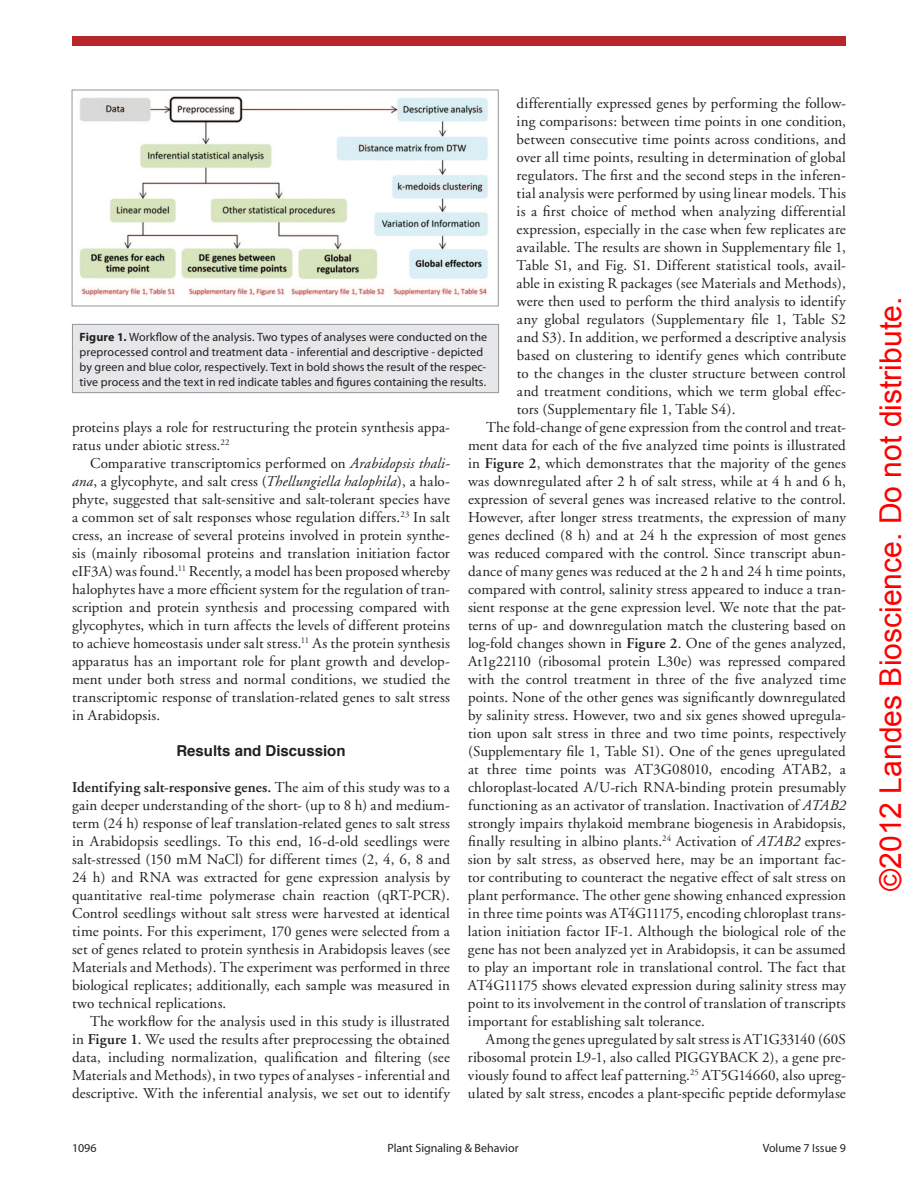
<style>
.page{position:relative;width:918px;height:1188px;background:#fff}
.page>*{position:absolute;margin:0;border:0;box-sizing:border-box;transform-origin:0 0}
.t1{font:30.15px "Arial";color:#f00}
.t2{font:15px/18px "Adobe Garamond";letter-spacing:.005em;color:#231f20;text-align:justify}
.t3{font:700 15px "Helvetica";color:#231f20}
.t4{font:12px/15px "Myriad Pro";letter-spacing:.01em;color:#231f20}
.s1{font-weight:600}
.s2{font-style:italic}
.s3{font-weight:700}
</style>
<div class="page">
<div style="left:72px;top:36px;width:774px;height:10px;background:#b7262b"></div>
<div style="left:72px;top:324px;width:427px;height:69px;background:#e6e7e9"></div>
<div style="left:72px;top:324px;width:427px;height:69px;border:1px solid #939598"></div>
<img style="left:79px;top:96px;width:409px;height:200px">
<div style="left:72px;top:90px;width:427px;height:216px;border:1px solid #939598"></div>
<p class="t2" style="left:517px;top:95px;width:331px">differentially expressed genes by performing the follow-</p>
<p class="t2" style="left:517px;top:113px;width:331px">ing comparisons: between time points in one condition,</p>
<p class="t2" style="left:517px;top:131px;width:331px">between consecutive time points across conditions, and</p>
<p class="t2" style="left:517px;top:149px;width:331px">over all time points, resulting in determination of global</p>
<p class="t2" style="left:517px;top:167px;width:331px">regulators. The first and the second steps in the inferen-</p>
<p class="t2" style="left:517px;top:185px;width:331px">tial analysis were performed by using linear models. This</p>
<p class="t2" style="left:517px;top:203px;width:331px">is a first choice of method when analyzing differential</p>
<p class="t2" style="left:517px;top:221px;width:331px">expression, especially in the case when few replicates are</p>
<p class="t2" style="left:517px;top:239px;width:331px">available. The results are shown in Supplementary file 1,</p>
<p class="t2" style="left:517px;top:257px;width:331px">Table S1, and Fig. S1. Different statistical tools, avail-</p>
<p class="t2" style="left:517px;top:275px;width:331px">able in existing R packages (see Materials and Methods),</p>
<p class="t2" style="left:517px;top:293px;width:330px">were then used to perform the third analysis to identify</p>
<p class="t2" style="left:517px;top:311px;width:331px">any global regulators (Supplementary file 1, Table S2</p>
<p class="t2" style="left:517px;top:329px;width:330px">and S3). In addition, we performed a descriptive analysis</p>
<p class="t2" style="left:517px;top:347px;width:331px">based on clustering to identify genes which contribute</p>
<p class="t2" style="left:517px;top:365px;width:330px">to the changes in the cluster structure between control</p>
<p class="t2" style="left:517px;top:383px;width:330px">and treatment conditions, which we term global effec-</p>
<p class="t2" style="left:517px;top:401px;width:220px">tors (Supplementary file 1, Table S4).</p>
<p class="t2" style="left:486px;top:419px;width:361px">The fold-change of gene expression from the control and treat-</p>
<p class="t2" style="left:468px;top:437px;width:379px">ment data for each of the five analyzed time points is illustrated</p>
<p class="t2" style="left:468px;top:455px;width:379px">in <span class="s1">Figure 2</span>, which demonstrates that the majority of the genes</p>
<p class="t2" style="left:468px;top:473px;width:379px">was downregulated after 2 h of salt stress, while at 4 h and 6 h,</p>
<p class="t2" style="left:468px;top:491px;width:379px">expression of several genes was increased relative to the control.</p>
<p class="t2" style="left:468px;top:509px;width:379px">However, after longer stress treatments, the expression of many</p>
<p class="t2" style="left:468px;top:527px;width:379px">genes declined (8 h) and at 24 h the expression of most genes</p>
<p class="t2" style="left:468px;top:545px;width:379px">was reduced compared with the control. Since transcript abun-</p>
<p class="t2" style="left:468px;top:563px;width:380px">dance of many genes was reduced at the 2 h and 24 h time points,</p>
<p class="t2" style="left:468px;top:581px;width:379px">compared with control, salinity stress appeared to induce a tran-</p>
<p class="t2" style="left:468px;top:599px;width:379px">sient response at the gene expression level. We note that the pat-</p>
<p class="t2" style="left:468px;top:617px;width:379px">terns of up- and downregulation match the clustering based on</p>
<p class="t2" style="left:468px;top:635px;width:379px">log-fold changes shown in <span class="s1">Figure 2</span>. One of the genes analyzed,</p>
<p class="t2" style="left:468px;top:653px;width:379px">At1g22110 (ribosomal protein L30e) was repressed compared</p>
<p class="t2" style="left:468px;top:671px;width:379px">with the control treatment in three of the five analyzed time</p>
<p class="t2" style="left:468px;top:689px;width:379px">points. None of the other genes was significantly downregulated</p>
<p class="t2" style="left:468px;top:707px;width:379px">by salinity stress. However, two and six genes showed upregula-</p>
<p class="t2" style="left:468px;top:725px;width:379px">tion upon salt stress in three and two time points, respectively</p>
<p class="t2" style="left:468px;top:743px;width:379px">(Supplementary file 1, Table S1). One of the genes upregulated</p>
<p class="t2" style="left:468px;top:761px;width:379px">at three time points was AT3G08010, encoding ATAB2, a</p>
<p class="t2" style="left:468px;top:779px;width:379px">chloroplast-located A/U-rich RNA-binding protein presumably</p>
<p class="t2" style="left:468px;top:797px;width:379px">functioning as an activator of translation. Inactivation of <span class="s2">ATAB2</span></p>
<p class="t2" style="left:468px;top:815px;width:379px">strongly impairs thylakoid membrane biogenesis in Arabidopsis,</p>
<p class="t2" style="left:468px;top:833px;width:379px">finally resulting in albino plants.<sup>24</sup> Activation of <span class="s2">ATAB2</span> expres-</p>
<p class="t2" style="left:468px;top:851px;width:379px">sion by salt stress, as observed here, may be an important fac-</p>
<p class="t2" style="left:468px;top:869px;width:379px">tor contributing to counteract the negative effect of salt stress on</p>
<p class="t2" style="left:468px;top:887px;width:379px">plant performance. The other gene showing enhanced expression</p>
<p class="t2" style="left:468px;top:905px;width:379px">in three time points was AT4G11175, encoding chloroplast trans-</p>
<p class="t2" style="left:468px;top:923px;width:379px">lation initiation factor IF-1. Although the biological role of the</p>
<p class="t2" style="left:468px;top:941px;width:379px">gene has not been analyzed yet in Arabidopsis, it can be assumed</p>
<p class="t2" style="left:468px;top:959px;width:379px">to play an important role in translational control. The fact that</p>
<p class="t2" style="left:468px;top:977px;width:379px">AT4G11175 shows elevated expression during salinity stress may</p>
<p class="t2" style="left:468px;top:995px;width:379px">point to its involvement in the control of translation of transcripts</p>
<p class="t2" style="left:468px;top:1013px;width:238px">important for establishing salt tolerance.</p>
<p class="t2" style="left:486px;top:1031px;width:361px">Among the genes upregulated by salt stress is AT1G33140 (60S</p>
<p class="t2" style="left:468px;top:1049px;width:379px">ribosomal protein L9-1, also called PIGGYBACK 2), a gene pre-</p>
<p class="t2" style="left:468px;top:1067px;width:379px">viously found to affect leaf patterning.<sup>25</sup> AT5G14660, also upreg-</p>
<p class="t2" style="left:468px;top:1085px;width:379px">ulated by salt stress, encodes a plant-specific peptide deformylase</p>
<p class="t4" style="left:80px;top:329px;width:409px"><span class="s3">Figure 1.</span> Workflow of the analysis. two types of analyses were conducted on the preprocessed control and treatment data - inferential and descriptive - depicted by green and blue color, respectively. text in bold shows the result of the respec&shy;tive process and the text in red indicate tables and figures containing the results.</p>
<p class="t2" style="left:72px;top:419px;width:379px">proteins plays a role for restructuring the protein synthesis appa&shy;ratus under abiotic stress.<sup>22</sup></p>
<p class="t2" style="left:72px;top:455px;width:379px;text-indent:18px">Comparative transcriptomics performed on <span class="s2">Arabidopsis thali&shy;ana</span>, a glycophyte, and salt cress (<span class="s2">Thellungiella halophila</span>), a halo&shy;phyte, suggested that salt-sensitive and salt-tolerant species have a common set of salt responses whose regulation differs.<sup>23</sup> In salt cress, an increase of several proteins involved in protein synthe&shy;sis (mainly ribosomal proteins and translation initiation factor eIF3A) was found.<sup>11</sup> Recently, a model has been proposed whereby halophytes have a more efficient system for the regulation of tran&shy;scription and protein synthesis and processing compared with glycophytes, which in turn affects the levels of different proteins to achieve homeostasis under salt stress.<sup>11</sup> As the protein synthesis apparatus has an important role for plant growth and develop&shy;ment under both stress and normal conditions, we studied the transcriptomic response of translation-related genes to salt stress in Arabidopsis.</p>
<p class="t3" style="left:176px;top:740px;width:171px">Results and Discussion</p>
<p class="t2" style="left:72px;top:779px;width:379px"><span class="s1">Identifying salt-responsive genes.</span> The aim of this study was to a gain deeper understanding of the short- (up to 8 h) and medium&shy;term (24 h) response of leaf translation-related genes to salt stress in Arabidopsis seedlings. To this end, 16-d-old seedlings were salt-stressed (150 mM NaCl) for different times (2, 4, 6, 8 and 24 h) and RNA was extracted for gene expression analysis by quantitative real-time polymerase chain reaction (qRT-PCR).<br>Control seedlings without salt stress were harvested at identical time points. For this experiment, 170 genes were selected from a set of genes related to protein synthesis in Arabidopsis leaves (see Materials and Methods). The experiment was performed in three biological replicates; additionally, each sample was measured in two technical replications.</p>
<p class="t2" style="left:72px;top:1013px;width:379px;text-indent:18px">The workflow for the analysis used in this study is illustrated in <span class="s1">Figure 1</span>. We used the results after preprocessing the obtained data, including normalization, qualification and filtering (see Materials and Methods), in two types of analyses - inferential and descriptive. With the inferential analysis, we set out to identify</p>
<p class="t4" style="left:72px;top:1140px;width:26px">1096</p>
<p class="t4" style="left:387px;top:1140px;width:133px">Plant Signaling &amp; Behavior</p>
<p class="t4" style="left:763px;top:1140px;width:85px">Volume 7 issue 9</p>
<h1 class="t1" style="left:871px;top:891px;width:595px;rotate:-90deg">©2012 Landes Bioscience. Do not distribute.</h1>
</div>
